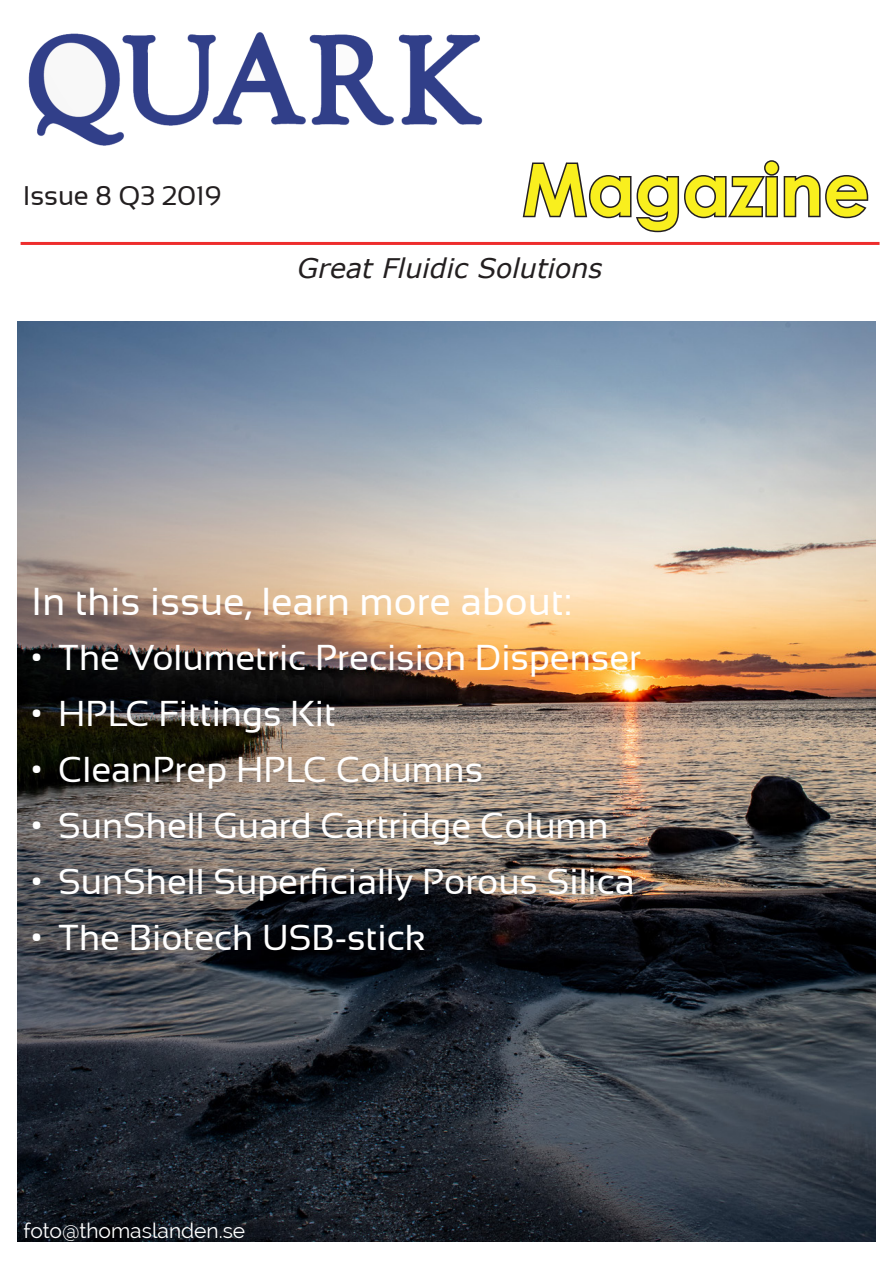
<style>
.page{position:relative;width:893px;height:1263px;background:#fff}
.page>*{position:absolute;margin:0;border:0;box-sizing:border-box;transform-origin:0 0}
.t1{font:700 72px "Century Gothic";color:#f9ef1e}
.t2{font:39px "Sansation";color:#fff}
.t3{font:36px "Sansation";color:#fff}
.t4{font:italic 27px "Verdana";color:#231f20}
.t5{font:27px "Sansation";color:#231f20}
.t6{font:21px "Raleway";color:#fff}
</style>
<div class="page">
<img style="left:17px;top:321px;width:859px;height:921px">
<svg style="left:522px;top:160px;width:347px;height:73px"></svg>
<hr style="left:21px;top:242px;width:858px;height:3px;background:#ee2d2d">
<img style="left:28px;top:32px;width:455px;height:114px">
<p class="t5" style="left:23px;top:180px;width:200px">Issue 8 Q3 2019</p>
<h1 class="t1" style="left:522px;top:143px;width:349px">Magazine</h1>
<p class="t4" style="left:298px;top:251px;width:307px">Great Fluidic Solutions</p>
<p class="t2" style="left:31px;top:579px;width:542px">In this issue, learn more about:</p>
<p class="t3" style="left:31px;top:638px;width:611px">• The Volumetric Precision Dispenser</p>
<p class="t3" style="left:31px;top:694px;width:306px">• HPLC Fittings Kit</p>
<p class="t3" style="left:31px;top:750px;width:453px">• CleanPrep HPLC Columns</p>
<p class="t3" style="left:31px;top:806px;width:579px">• SunShell Guard Cartridge Column</p>
<p class="t3" style="left:31px;top:862px;width:605px">• SunShell Superficially Porous Silica</p>
<p class="t3" style="left:31px;top:918px;width:396px">• The Biotech USB-stick</p>
<p class="t6" style="left:23px;top:1218px;width:223px">foto@thomaslanden.se</p>
</div>
